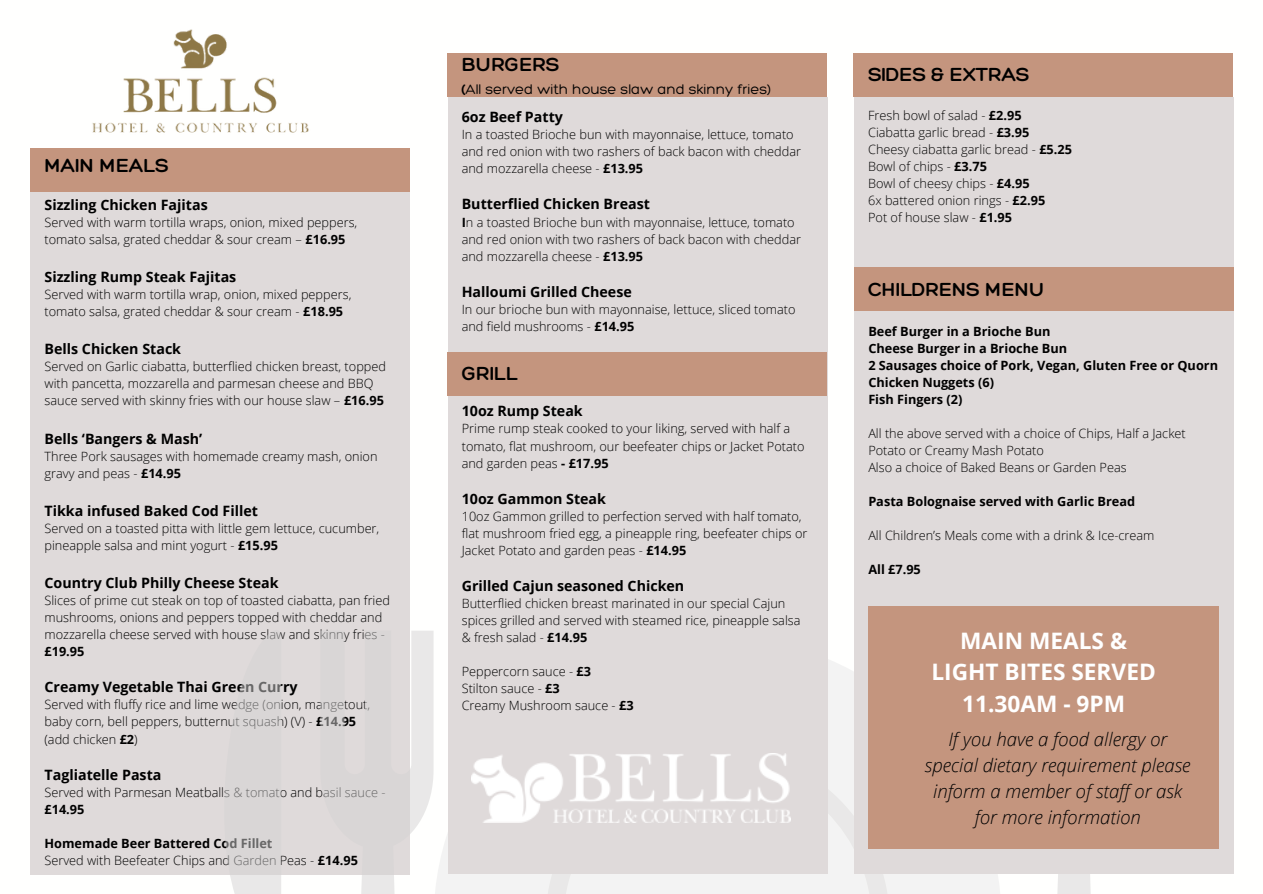
<style>
.page{position:relative;width:1263px;height:894px;background:#fff}
.page>*{position:absolute;margin:0;border:0;box-sizing:border-box;transform-origin:0 0}
.t1{font:700 22.65px/31.5px "Open Sans";color:#fff;text-align:center}
.t2{font:300 20.55px "Hero";color:#000}
.t3{font:italic 300 18.45px/25.8px "Open Sans";color:#000;text-align:center}
.t4{font:300 14.55px "Hero";color:#000}
.t5{font:700 14.25px "Open Sans";color:#000}
.t6{font:300 12.75px/17px "Open Sans";color:#000}
.t7{font:700 12.75px/17px "Open Sans";color:#000}
.s1{font-weight:700}
.s2{font-style:inherit}
</style>
<div class="page">
<div style="left:30px;top:148px;width:379px;height:44px;background:#c4957e"></div>
<div style="left:30px;top:192px;width:379px;height:681px;background:#dfdada"></div>
<svg style="left:435px;top:636px;width:567px;height:257px;fill:#f3f3f3"></svg>
<svg style="left:546px;top:748px;width:344px;height:145px;fill:#f3f3f3"></svg>
<svg style="left:320px;top:630px;width:114px;height:263px"></svg>
<svg style="left:1008px;top:873px;width:130px;height:20px"></svg>
<svg style="left:205px;top:873px;width:76px;height:20px"></svg>
<div style="left:448px;top:53px;width:379px;height:44px;background:#c4957e"></div>
<div style="left:448px;top:97px;width:379px;height:776px;background:#dfdada"></div>
<div style="left:854px;top:53px;width:379px;height:44px;background:#c4957e"></div>
<div style="left:854px;top:97px;width:379px;height:776px;background:#dfdada"></div>
<div style="left:854px;top:267px;width:379px;height:43px;background:#c4957e"></div>
<img style="left:471px;top:753px;width:320px;height:69px">
<div style="left:448px;top:351px;width:379px;height:44px;background:#c4957e"></div>
<div style="left:868px;top:606px;width:351px;height:242px;background:#c4957e"></div>
<img style="left:92px;top:29px;width:217px;height:104px">
<p class="t2" style="left:45px;top:152px;width:126px">MAIN MEALS</p>
<p class="t5" style="left:45px;top:194px;width:165px">Sizzling Chicken Fajitas</p>
<p class="t6" style="left:45px;top:213px;width:314px">Served with warm tortilla wraps, onion, mixed peppers, tomato salsa, grated cheddar &amp; sour cream – <span class="s1">£16.95</span></p>
<p class="t5" style="left:45px;top:267px;width:193px">Sizzling Rump Steak Fajitas</p>
<p class="t6" style="left:45px;top:285px;width:308px">Served with warm tortilla wrap, onion, mixed peppers, tomato salsa, grated cheddar &amp; sour cream - <span class="s1">£18.95</span></p>
<p class="t5" style="left:45px;top:339px;width:138px">Bells Chicken Stack</p>
<p class="t6" style="left:45px;top:358px;width:343px">Served on Garlic ciabatta, butterflied chicken breast, topped with pancetta, mozzarella and parmesan cheese and BBQ sauce served with skinny fries with our house slaw – <span class="s1">£16.95</span></p>
<p class="t5" style="left:45px;top:428px;width:159px">Bells ‘Bangers &amp; Mash’</p>
<p class="t6" style="left:45px;top:447px;width:335px">Three Pork sausages with homemade creamy mash, onion gravy and peas - <span class="s1">£14.95</span></p>
<p class="t5" style="left:45px;top:500px;width:215px">Tikka infused Baked Cod Fillet</p>
<p class="t6" style="left:45px;top:519px;width:336px">Served on a toasted pitta with little gem lettuce, cucumber, pineapple salsa and mint yogurt - <span class="s1">£15.95</span></p>
<p class="t5" style="left:45px;top:573px;width:236px">Country Club Philly Cheese Steak</p>
<p class="t6" style="left:45px;top:591px;width:347px">Slices of prime cut steak on top of toasted ciabatta, pan fried mushrooms, onions and peppers topped with cheddar and mozzarella cheese served with house slaw and skinny fries - <span class="s1">£19.95</span></p>
<p class="t5" style="left:45px;top:677px;width:255px">Creamy Vegetable Thai Green Curry</p>
<p class="t6" style="left:45px;top:695px;width:327px">Served with fluffy rice and lime wedge (onion, mangetout, baby corn, bell peppers, butternut squash) (V) - <span class="s1">£14.95</span></p>
<p class="t6" style="left:45px;top:729px;width:95px">(add chicken <span class="s1">£2</span>)</p>
<p class="t5" style="left:45px;top:764px;width:118px">Tagliatelle Pasta</p>
<p class="t6" style="left:45px;top:783px;width:343px">Served with Parmesan Meatballs &amp; tomato and basil sauce -</p>
<p class="t7" style="left:45px;top:800px;width:41px">£14.95</p>
<p class="t7" style="left:45px;top:834px;width:229px">Homemade Beer Battered Cod Fillet</p>
<p class="t6" style="left:45px;top:851px;width:315px">Served with Beefeater Chips and Garden Peas - <span class="s1">£14.95</span></p>
<p class="t2" style="left:462px;top:52px;width:99px">BURGERS</p>
<p class="t4" style="left:462px;top:80px;width:311px"><span class="s2">(</span>All served with house slaw and skinny fries)</p>
<p class="t5" style="left:462px;top:107px;width:103px">6oz Beef Patty</p>
<p class="t6" style="left:462px;top:126px;width:341px">In a toasted Brioche bun with mayonnaise, lettuce, tomato and red onion with two rashers of back bacon with cheddar and mozzarella cheese - <span class="s1">£13.95</span></p>
<p class="t5" style="left:462px;top:194px;width:190px">Butterflied Chicken Breast</p>
<p class="t6" style="left:462px;top:213px;width:341px"><span class="s1">I</span>n a toasted Brioche bun with mayonnaise, lettuce, tomato and red onion with two rashers of back bacon with cheddar and mozzarella cheese - <span class="s1">£13.95</span></p>
<p class="t5" style="left:462px;top:281px;width:172px">Halloumi Grilled Cheese</p>
<p class="t6" style="left:462px;top:300px;width:335px">In our brioche bun with mayonnaise, lettuce, sliced tomato and field mushrooms - <span class="s1">£14.95</span></p>
<p class="t2" style="left:462px;top:360px;width:58px">GRILL</p>
<p class="t5" style="left:462px;top:401px;width:123px">10oz Rump Steak</p>
<p class="t6" style="left:462px;top:420px;width:344px">Prime rump steak cooked to your liking, served with half a tomato, flat mushroom, our beefeater chips or Jacket Potato and garden peas <span class="s1">- £17.95</span></p>
<p class="t5" style="left:462px;top:488px;width:146px">10oz Gammon Steak</p>
<p class="t6" style="left:462px;top:507px;width:347px">10oz Gammon grilled to perfection served with half tomato, flat mushroom fried egg, a pineapple ring, beefeater chips or<br>Jacket Potato and garden peas - <span class="s1">£14.95</span></p>
<p class="t5" style="left:462px;top:575px;width:224px">Grilled Cajun seasoned Chicken</p>
<p class="t6" style="left:462px;top:594px;width:340px">Butterflied chicken breast marinated in our special Cajun spices grilled and served with steamed rice, pineapple salsa &amp; fresh salad - <span class="s1">£14.95</span></p>
<p class="t6" style="left:462px;top:662px;width:131px">Peppercorn sauce - <span class="s1">£3</span></p>
<p class="t6" style="left:462px;top:679px;width:100px">Stilton sauce - <span class="s1">£3</span></p>
<p class="t6" style="left:462px;top:696px;width:173px">Creamy Mushroom sauce - <span class="s1">£3</span></p>
<p class="t2" style="left:868px;top:62px;width:163px">SIDES &amp; EXTRAS</p>
<p class="t6" style="left:868px;top:107px;width:155px">Fresh bowl of salad - <span class="s1">£2.95</span></p>
<p class="t6" style="left:868px;top:124px;width:163px">Ciabatta garlic bread - <span class="s1">£3.95</span></p>
<p class="t6" style="left:868px;top:141px;width:205px">Cheesy ciabatta garlic bread - <span class="s1">£5.25</span></p>
<p class="t6" style="left:868px;top:158px;width:120px">Bowl of chips - <span class="s1">£3.75</span></p>
<p class="t6" style="left:868px;top:175px;width:163px">Bowl of cheesy chips - <span class="s1">£4.95</span></p>
<p class="t6" style="left:868px;top:192px;width:179px">6x battered onion rings - <span class="s1">£2.95</span></p>
<p class="t6" style="left:868px;top:209px;width:146px">Pot of house slaw - <span class="s1">£1.95</span></p>
<p class="t2" style="left:868px;top:276px;width:178px">CHILDRENS MENU</p>
<p class="t7" style="left:868px;top:322px;width:184px">Beef Burger in a Brioche Bun</p>
<p class="t7" style="left:868px;top:339px;width:200px">Cheese Burger in a Brioche Bun</p>
<p class="t7" style="left:868px;top:356px;width:351px">2 Sausages choice of Pork, Vegan, Gluten Free or Quorn<br>Chicken Nuggets (6)</p>
<p class="t7" style="left:868px;top:390px;width:96px">Fish Fingers (2)</p>
<p class="t6" style="left:868px;top:424px;width:319px">All the above served with a choice of Chips, Half a Jacket<br>Potato or Creamy Mash Potato</p>
<p class="t6" style="left:868px;top:458px;width:260px">Also a choice of Baked Beans or Garden Peas</p>
<p class="t7" style="left:868px;top:492px;width:268px">Pasta Bolognaise served with Garlic Bread</p>
<p class="t6" style="left:868px;top:526px;width:288px">All Children’s Meals come with a drink &amp; Ice-cream</p>
<p class="t7" style="left:868px;top:560px;width:54px">All £7.95</p>
<p class="t1" style="left:931px;top:624px;width:226px">MAIN MEALS &amp;<br>LIGHT BITES SERVED<br>11.30AM - 9PM</p>
<p class="t3" style="left:925px;top:725px;width:267px">If you have a food allergy or special dietary requirement please inform a member of staff or ask for more information</p>
</div>
